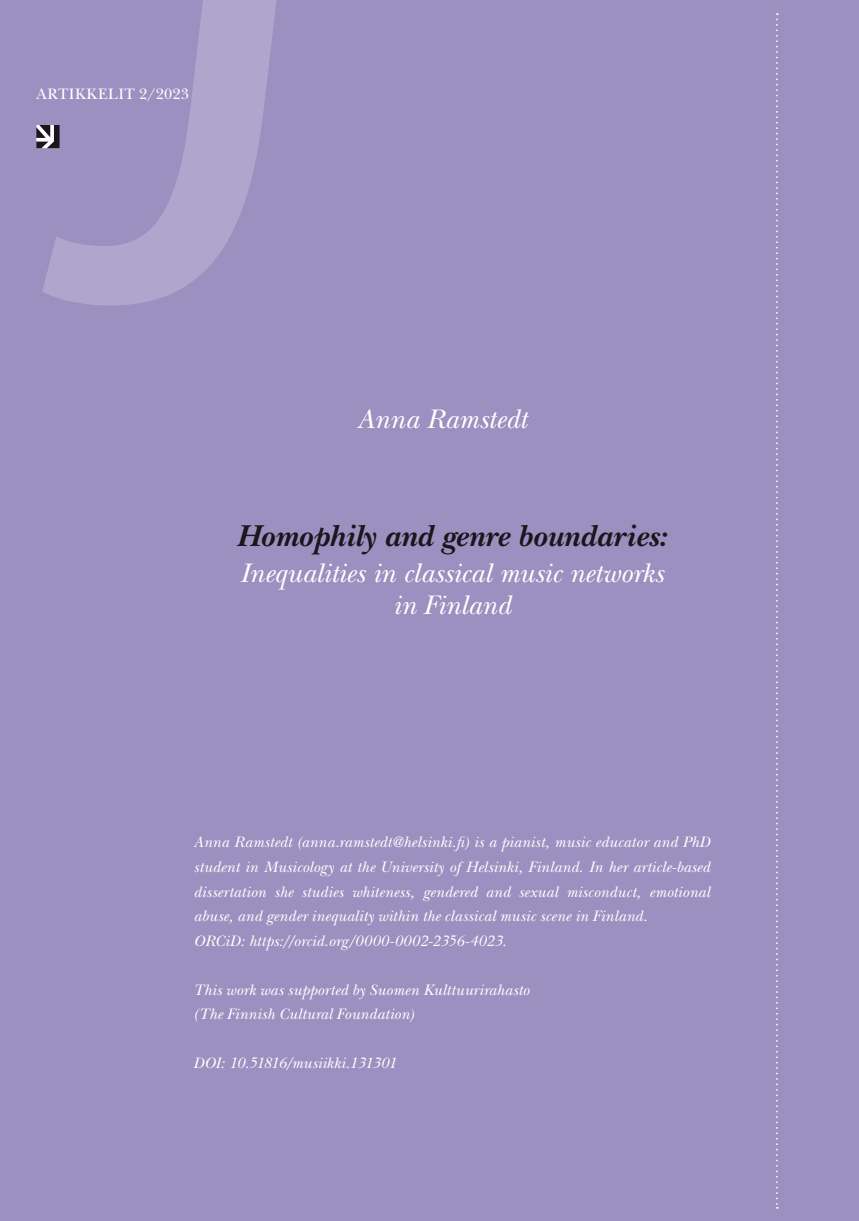
<style>
.page{position:relative;width:859px;height:1221px;background:#fff}
.page>*{position:absolute;margin:0;border:0;box-sizing:border-box;transform-origin:0 0}
.Pääotsikko__artikkel{font:italic 700 31.5px "New Baskerville Std";letter-spacing:.005em;color:#1a171c}
.Otsikon_alaotsikko_o{font:italic 28px/31.5px "New Baskerville Std";letter-spacing:-.005em;color:#fff;text-align:center}
.Kirjoittaja_otsikkos{font:italic 28px "New Baskerville Std";letter-spacing:-.005em;color:#fff}
.kirjoittajaselite{font:italic 15.75px/24.5px "New Baskerville Std";letter-spacing:.01em;color:#fff;text-align:justify}
.t1{font:15.75px "New Baskerville Std";letter-spacing:.03em;color:#fff}
</style>
<div class="page">
<div style="left:0;top:0;width:858px;height:1220px;background:#9b90c0"></div>
<svg style="left:776px;top:13px;width:1px;height:1195px"></svg>
<svg style="left:42px;top:0;width:234px;height:305px"></svg>
<svg style="left:36px;top:125px;width:24px;height:23px"></svg>
<p class="t1" style="left:36px;top:85px;width:154px">ARTIKKELIT 2/2023</p>
<p class="Kirjoittaja_otsikkos" style="left:356px;top:402px;width:172px">Anna Ramstedt</p>
<p class="Pääotsikko__artikkel" style="left:237px;top:517px;width:431px">Homophily and genre boundaries:</p>
<p class="Otsikon_alaotsikko_o" style="left:240px;top:557px;width:425px">Inequalities in classical music networks in Finland</p>
<p class="kirjoittajaselite" style="left:193px;top:830px;width:517px">Anna Ramstedt (anna.ramstedt@helsinki.fi) is a pianist, music educator and PhD student in Musicology at the University of Helsinki, Finland. In her article-based dissertation she studies whiteness, gendered and sexual misconduct, emotional abuse, and gender inequality within the classical music scene in Finland.</p>
<p class="kirjoittajaselite" style="left:193px;top:928px;width:314px">ORCiD: https://orcid.org/0000-0002-2356-4023.</p>
<p class="kirjoittajaselite" style="left:193px;top:977px;width:337px">This work was supported by Suomen Kulttuurirahasto</p>
<p class="kirjoittajaselite" style="left:193px;top:1001px;width:222px">(The Finnish Cultural Foundation)</p>
<p class="kirjoittajaselite" style="left:193px;top:1050px;width:204px">DOI: 10.51816/musiikki.131301</p>
</div>
